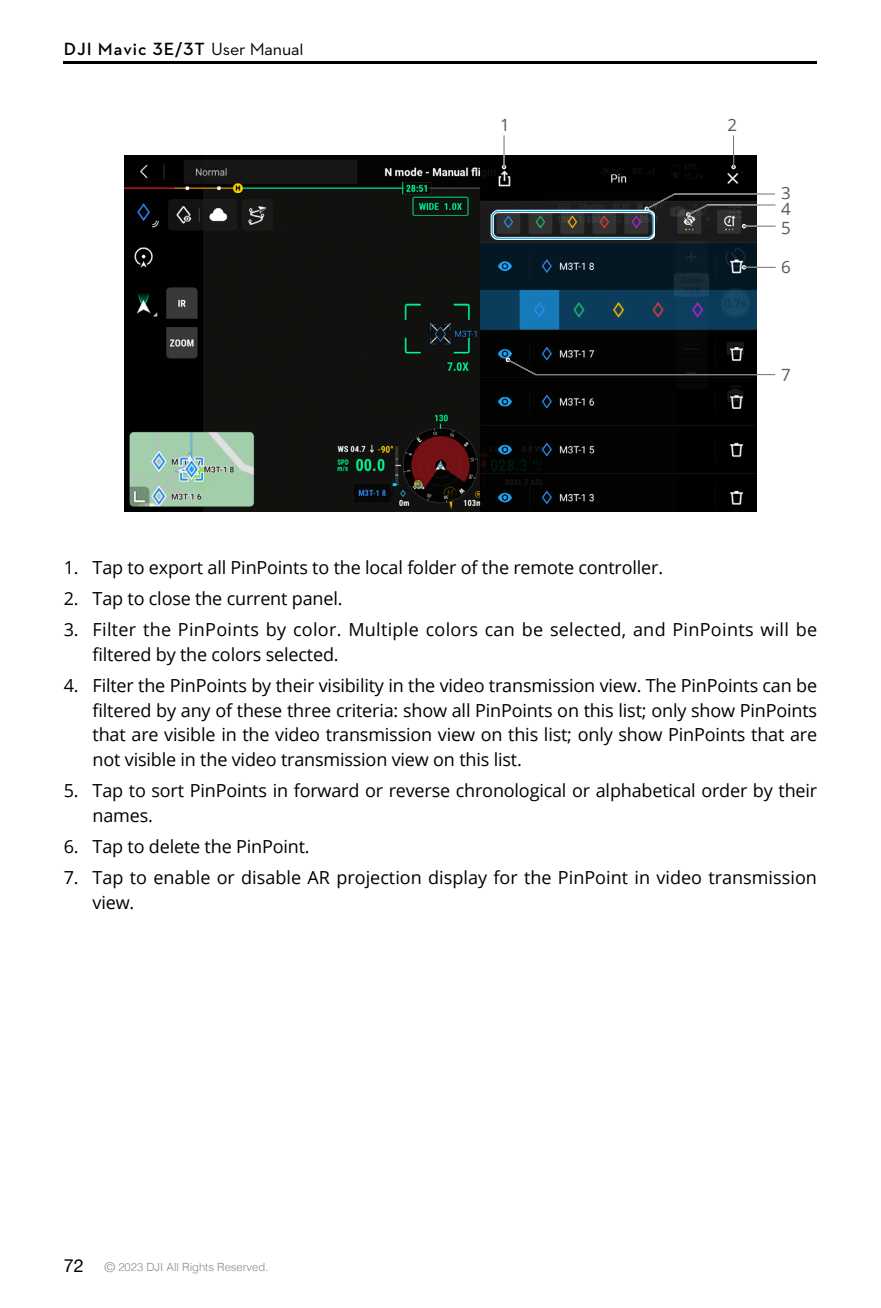
<style>
.page{position:relative;width:881px;height:1308px;background:#fff}
.page>*{position:absolute;margin:0;border:0;box-sizing:border-box;transform-origin:0 0}
.t1{font:18px/24.8px "Open Sans";letter-spacing:-.01em;color:#000}
.t2{font:18px/24.8px "Open Sans";letter-spacing:.015em;color:#000}
.t3{font:600 18px "Dji";letter-spacing:.05em;color:#000}
.t4{font:16.88px/16px "Open Sans";color:#595757}
.t5{font:300 11.25px "Helvetica";color:#898989}
.s1{font-weight:400}
.s2{font-family:"Helvetica Neue";font-weight:400;font-size:18px;color:#000}
.s3{font-size:13.5px}
</style>
<div class="page">
<hr style="left:64px;top:61px;width:752px;height:3px;background:#000">
<img style="left:124px;top:156px;width:632px;height:355px">
<hr style="left:744px;top:226px;width:31px;height:1px;background:#727171">
<svg style="left:741px;top:224px;width:5px;height:4px"></svg>
<hr style="left:744px;top:267px;width:31px;height:1px;background:#727171">
<svg style="left:741px;top:265px;width:5px;height:4px"></svg>
<hr style="left:503px;top:135px;width:1px;height:32px;background:#727171">
<svg style="left:501px;top:165px;width:5px;height:4px"></svg>
<hr style="left:732px;top:135px;width:1px;height:32px;background:#727171">
<svg style="left:731px;top:165px;width:4px;height:4px"></svg>
<svg style="left:490px;top:209px;width:164px;height:31px;background:#414242"></svg>
<div style="left:491px;top:211px;width:162px;height:28px;border:1px solid #00a2e4;border-radius:6px"></div>
<svg style="left:505px;top:357px;width:271px;height:19px;background:#1e1e1e"></svg>
<svg style="left:644px;top:193px;width:132px;height:24px;background:#484848"></svg>
<p class="t3" style="left:64px;top:40px;width:241px">DJI Mavic 3E/3T <span class="s1">User Manual</span></p>
<p class="t4" style="left:500px;top:117px;width:11px">1</p>
<p class="t4" style="left:727px;top:117px;width:11px">2</p>
<p class="t4" style="left:780px;top:185px;width:11px">3<br>4</p>
<p class="t4" style="left:780px;top:220px;width:11px">5</p>
<p class="t4" style="left:780px;top:259px;width:11px">6</p>
<p class="t4" style="left:780px;top:367px;width:11px">7</p>
<p class="t1" style="left:64px;top:554px;width:600px">1. Tap to export all PinPoints to the local folder of the remote controller.</p>
<p class="t1" style="left:64px;top:585px;width:280px">2. Tap to close the current panel.</p>
<p class="t2" style="left:92px;top:616px;width:725px;text-indent:-29px">3. Filter the PinPoints by color. Multiple colors can be selected, and PinPoints will be filtered by the colors selected.</p>
<p class="t1" style="left:92px;top:672px;width:725px;text-align:justify;text-indent:-29px">4. Filter the PinPoints by their visibility in the video transmission view. The PinPoints can be filtered by any of these three criteria: show all PinPoints on this list; only show PinPoints that are visible in the video transmission view on this list; only show PinPoints that are not visible in the video transmission view on this list.</p>
<p class="t1" style="left:92px;top:778px;width:725px;text-indent:-29px">5. Tap to sort PinPoints in forward or reverse chronological or alphabetical order by their names.</p>
<p class="t1" style="left:64px;top:833px;width:247px">6. Tap to delete the PinPoint.</p>
<p class="t1" style="left:93px;top:865px;width:725px;text-indent:-29px">7. Tap to enable or disable AR projection display for the PinPoint in video transmission view.</p>
<p class="t5" style="left:64px;top:1258px;width:206px"><span class="s2">72</span> <span class="s3">©</span> 2023 DJI All Rights Reserved.</p>
</div>
